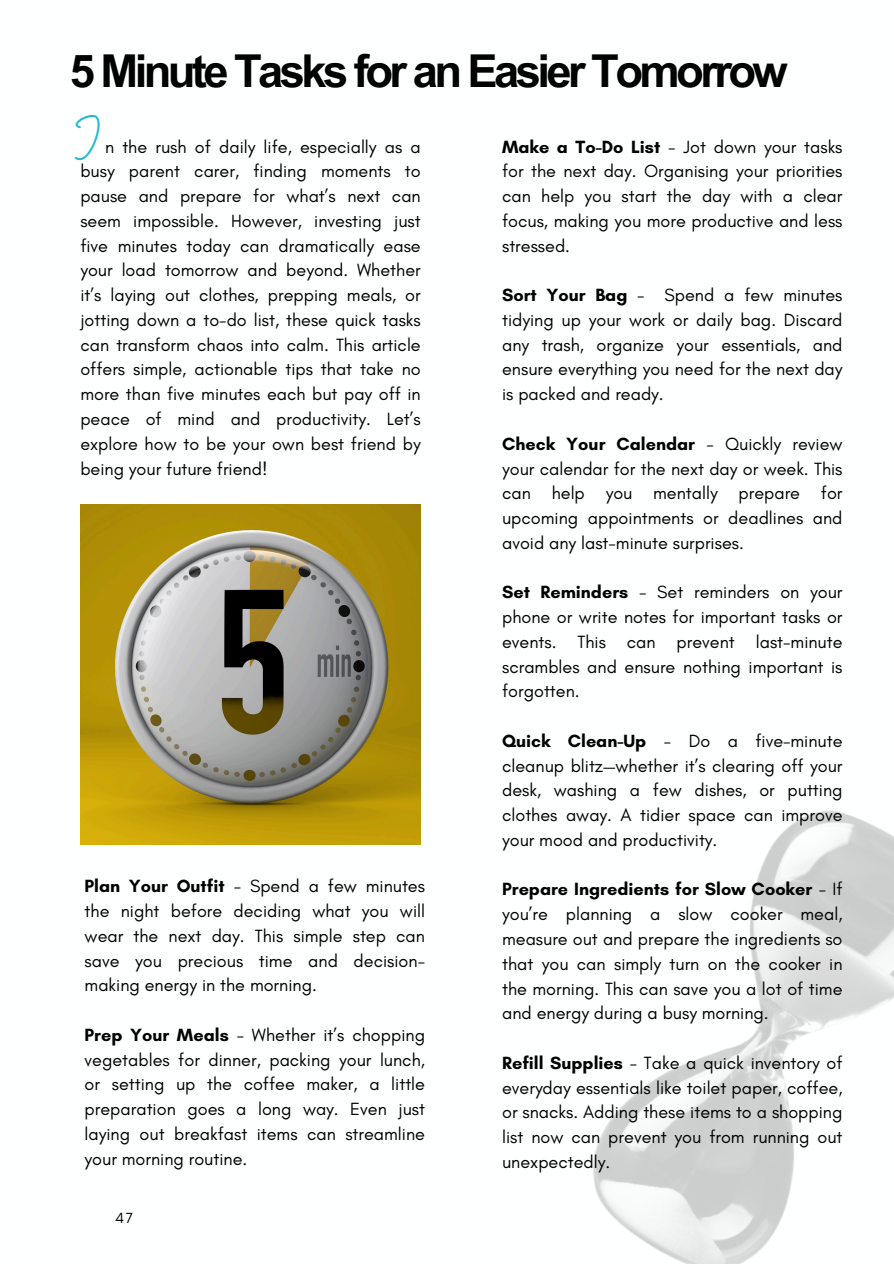
<style>
.page{position:relative;width:894px;height:1264px;background:#fff}
.page>*{position:absolute;margin:0;border:0;box-sizing:border-box;transform-origin:0 0}
.t1{font:700 45.3px "Arial Unicode MS";letter-spacing:-.08em;color:#000}
.t2{font:37.5px "Halimun";color:#1db9ce}
.t3{font:18px/24.8px "Glacial Indifference";color:#000;text-align:justify}
.t4{font:15px "Glacial Indifference";color:#000}
.s1{font-weight:700}
</style>
<div class="page">
<img style="left:80px;top:504px;width:340px;height:340px">
<img style="left:207px;top:563px;width:686px;height:700px">
<p class="t1" style="left:70px;top:39px;width:719px">5 Minute Tasks for an Easier Tomorrow</p>
<p class="t2" style="left:73px;top:125px;width:25px">I</p>
<p class="t3" style="left:80px;top:134px;width:342px;text-indent:25px">n the rush of daily life, especially as a busy parent carer, finding moments to pause and prepare for what’s next can seem impossible. However, investing just five minutes today can dramatically ease your load tomorrow and beyond. Whether it’s laying out clothes, prepping meals, or jotting down a to-do list, these quick tasks can transform chaos into calm. This article offers simple, actionable tips that take no more than five minutes each but pay off in peace of mind and productivity. Let’s explore how to be your own best friend by being your future friend!</p>
<p class="t3" style="left:502px;top:134px;width:342px"><span class="s1">Make a To-Do List</span> - Jot down your tasks for the next day. Organising your priorities can help you start the day with a clear focus, making you more productive and less stressed.</p>
<p class="t3" style="left:502px;top:282px;width:342px"><span class="s1">Sort Your Bag</span> - Spend a few minutes tidying up your work or daily bag. Discard any trash, organize your essentials, and ensure everything you need for the next day is packed and ready.</p>
<p class="t3" style="left:502px;top:431px;width:342px"><span class="s1">Check Your Calendar</span> - Quickly review your calendar for the next day or week. This can help you mentally prepare for upcoming appointments or deadlines and avoid any last-minute surprises.</p>
<p class="t3" style="left:502px;top:579px;width:342px"><span class="s1">Set Reminders</span> - Set reminders on your phone or write notes for important tasks or events. This can prevent last-minute scrambles and ensure nothing important is forgotten.</p>
<p class="t3" style="left:502px;top:728px;width:342px"><span class="s1">Quick Clean-Up</span> - Do a five-minute cleanup blitz—whether it’s clearing off your desk, washing a few dishes, or putting clothes away. A tidier space can improve your mood and productivity.</p>
<p class="t3" style="left:502px;top:876px;width:342px"><span class="s1">Prepare Ingredients for Slow Cooker</span> - If you’re planning a slow cooker meal, measure out and prepare the ingredients so that you can simply turn on the cooker in the morning. This can save you a lot of time and energy during a busy morning.</p>
<p class="t3" style="left:502px;top:1050px;width:342px"><span class="s1">Refill Supplies</span> - Take a quick inventory of everyday essentials like toilet paper, coffee, or snacks. Adding these items to a shopping list now can prevent you from running out unexpectedly.</p>
<p class="t3" style="left:85px;top:873px;width:342px"><span class="s1">Plan Your Outfit</span> - Spend a few minutes the night before deciding what you will wear the next day. This simple step can save you precious time and decision&shy;making energy in the morning.</p>
<p class="t3" style="left:85px;top:1022px;width:342px"><span class="s1">Prep Your Meals</span> - Whether it’s chopping vegetables for dinner, packing your lunch, or setting up the coffee maker, a little preparation goes a long way. Even just laying out breakfast items can streamline your morning routine.</p>
<p class="t4" style="left:115px;top:1209px;width:20px">47</p>
</div>
